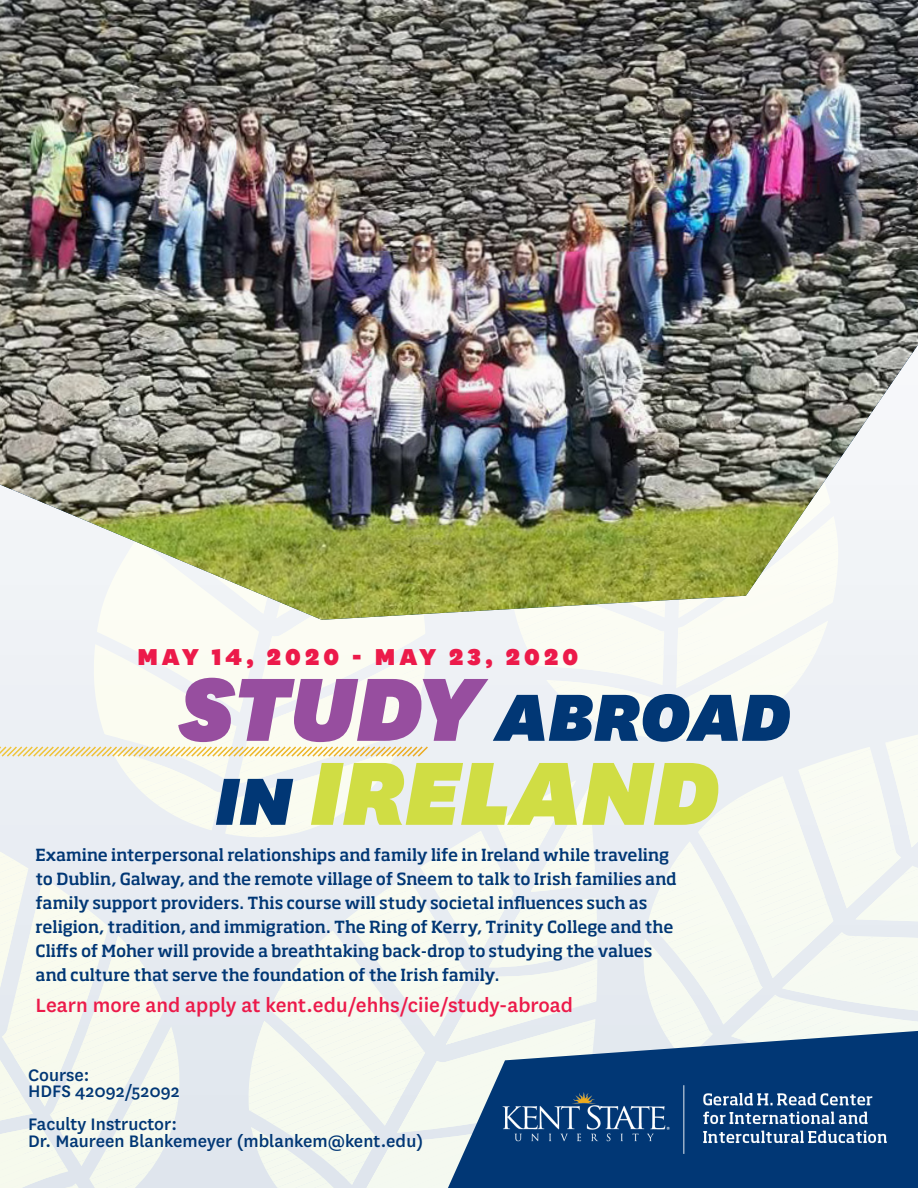
<style>
.page{position:relative;width:918px;height:1188px;background:#fff}
.page>*{position:absolute;margin:0;border:0;box-sizing:border-box;transform-origin:0 0}
.t1{font:italic 900 105px "National";color:#d0dd44}
.t2{font:italic 900 78px "National";color:#013775}
.t3{font:900 27px "National";letter-spacing:.15em;color:#ec1a4a}
.t4{font:500 22.5px "National";color:#ec1a4a}
.t5{font:500 19.5px "National";color:#013775}
.t6{font:500 16.5px/24px "Soho Std";letter-spacing:-.005em;color:#013775}
.s1{font-size:105px;color:#974e9f}
.s2{font-size:78px;color:#013775}
</style>
<div class="page">
<svg style="left:0;top:863px;width:918px;height:325px;fill:#f5f9f0"></svg>
<img style="left:0;top:0;width:918px;height:223px">
<img style="left:0;top:223px;width:918px;height:640px">
<svg style="left:448px;top:1031px;width:470px;height:157px;fill:#013775"></svg>
<img style="left:478px;top:1064px;width:440px;height:108px">
<p class="t3" style="left:137px;top:638px;width:442px">MAY 14, 2020 - MAY 23, 2020</p>
<p class="t2" style="left:179px;top:663px;width:613px"><span class="s1">STUDY</span> ABROAD</p>
<p class="t1" style="left:215px;top:720px;width:506px"><span class="s2">IN</span> IRELAND</p>
<p class="t6" style="left:36px;top:842px;width:642px">Examine interpersonal relationships and family life in Ireland while traveling to Dublin, Galway, and the remote village of Sneem to talk to Irish families and family support providers. This course will study societal influences such as religion, tradition, and immigration. The Ring of Kerry, Trinity College and the Cliffs of Moher will provide a breathtaking back-drop to studying the values and culture that serve the foundation of the Irish family.</p>
<p class="t4" style="left:36px;top:990px;width:539px">Learn more and apply at kent.edu/ehhs/ciie/study-abroad</p>
<p class="t5" style="left:28px;top:1061px;width:63px">Course:</p>
<p class="t5" style="left:28px;top:1078px;width:153px">HDFS 42092/52092</p>
<p class="t5" style="left:28px;top:1111px;width:150px">Faculty Instructor:</p>
<p class="t5" style="left:28px;top:1127px;width:397px">Dr. Maureen Blankemeyer (mblankem@kent.edu)</p>
</div>
